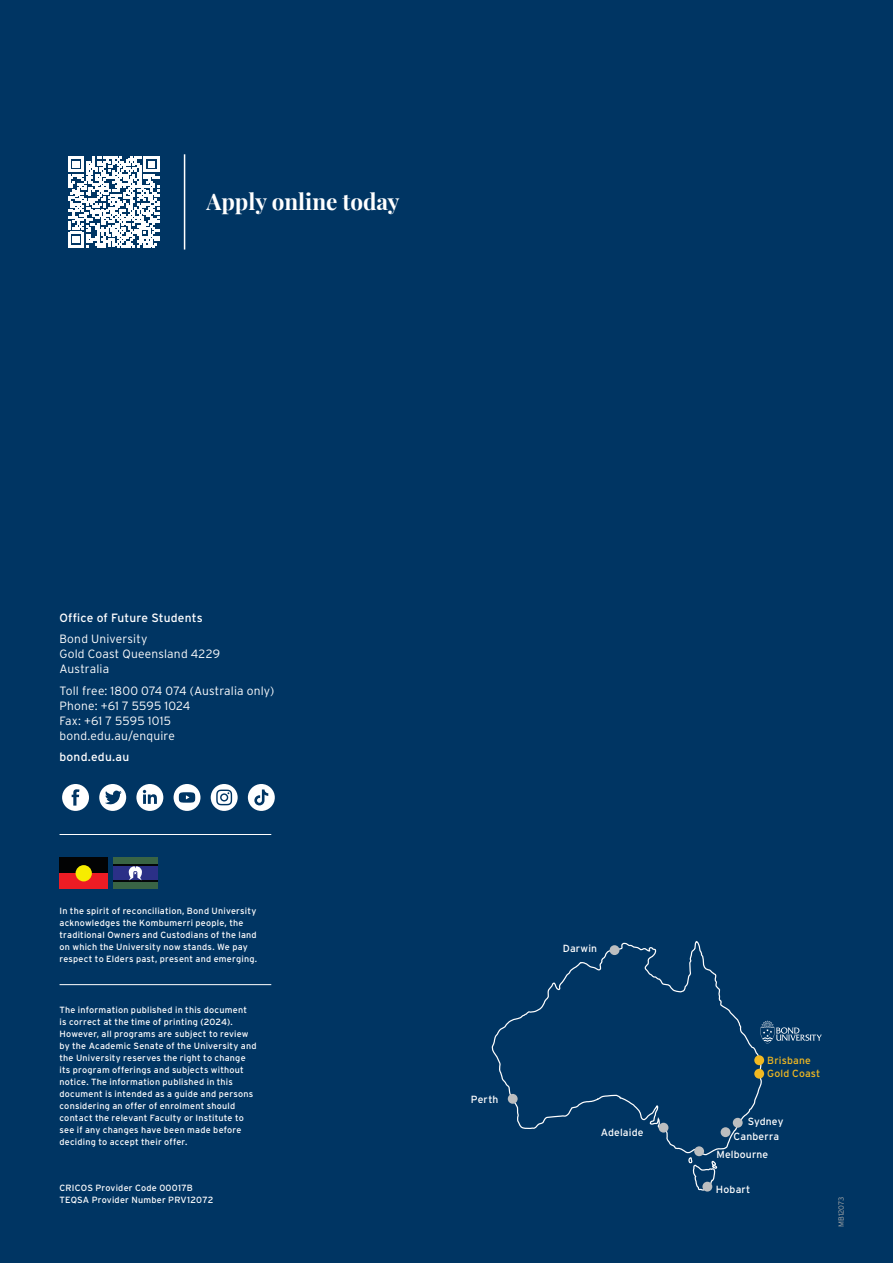
<style>
.page{position:relative;width:893px;height:1263px;background:#003563}
.page>*{position:absolute;margin:0;border:0;box-sizing:border-box;transform-origin:0 0}
.t1{font:700 22.5px "Playfair Display";color:#fff}
.t2{font:300 12px/15px "Interstate";letter-spacing:.015em;color:#fff}
.t3{font:12px "Interstate";letter-spacing:.015em;color:#fff}
.t4{font:10.35px "Interstate";letter-spacing:.015em;color:#fff}
.t5{font:10.35px "Interstate";letter-spacing:.015em;color:#f2b921}
.t6{font:9px/12px "Interstate";letter-spacing:.025em;color:#fff}
.t7{font:300 7.5px "Interstate";letter-spacing:-.005em;color:#a9a9a8}
</style>
<div class="page">
<svg style="left:62px;top:784px;width:27px;height:27px"></svg>
<svg style="left:99px;top:784px;width:27px;height:27px"></svg>
<svg style="left:136px;top:784px;width:27px;height:27px"></svg>
<svg style="left:174px;top:784px;width:26px;height:27px"></svg>
<svg style="left:211px;top:784px;width:27px;height:27px"></svg>
<svg style="left:248px;top:784px;width:27px;height:27px"></svg>
<hr style="left:60px;top:984px;width:211px;height:1px;background:#fff">
<hr style="left:60px;top:834px;width:211px;height:1px;background:#fff">
<svg style="left:491px;top:941px;width:271px;height:215px"></svg>
<svg style="left:688px;top:1157px;width:30px;height:34px"></svg>
<div style="left:754px;top:1069px;width:10px;height:10px;background:#f2b921;border-radius:50%"></div>
<div style="left:754px;top:1055px;width:10px;height:10px;background:#f2b921;border-radius:50%"></div>
<div style="left:733px;top:1118px;width:10px;height:10px;background:#bcbec0;border-radius:50%"></div>
<div style="left:659px;top:1123px;width:9px;height:9px;background:#bcbec0;border-radius:50%"></div>
<div style="left:694px;top:1146px;width:10px;height:10px;background:#bcbec0;border-radius:50%"></div>
<div style="left:508px;top:1094px;width:10px;height:10px;background:#bcbec0;border-radius:50%"></div>
<div style="left:610px;top:945px;width:9px;height:10px;background:#bcbec0;border-radius:50%"></div>
<div style="left:702px;top:1182px;width:10px;height:9px;background:#bcbec0;border-radius:50%"></div>
<div style="left:721px;top:1127px;width:9px;height:10px;background:#bcbec0;border-radius:50%"></div>
<svg style="left:760px;top:1020px;width:62px;height:24px"></svg>
<svg style="left:68px;top:157px;width:91px;height:90px"></svg>
<hr style="left:184px;top:154px;width:1px;height:96px;background:#fff">
<div style="left:113px;top:857px;width:45px;height:32px;background:#2b3087"></div>
<div style="left:113px;top:857px;width:45px;height:9px;background:#396445"></div>
<div style="left:113px;top:881px;width:45px;height:8px;background:#396445"></div>
<hr style="left:113px;top:881px;width:45px;height:1px;background:#040708">
<hr style="left:113px;top:864px;width:45px;height:2px;background:#040708">
<svg style="left:128px;top:866px;width:14px;height:14px"></svg>
<div style="left:60px;top:857px;width:48px;height:32px;background:#ed1c24"></div>
<div style="left:60px;top:857px;width:48px;height:16px;background:#020304"></div>
<div style="left:76px;top:865px;width:16px;height:16px;background:#f7ec00;border-radius:50%"></div>
<h1 class="t1" style="left:206px;top:184px;width:195px">Apply online today</h1>
<h2 class="t3" style="left:60px;top:610px;width:145px">Office of Future Students</h2>
<h2 class="t2" style="left:60px;top:631px;width:162px">Bond University<br>Gold Coast Queensland 4229<br>Australia</h2>
<h2 class="t2" style="left:60px;top:683px;width:216px">Toll free: 1800 074 074 (Australia only)<br>Phone: +61 7 5595 1024<br>Fax: +61 7 5595 1015 bond.edu.au/enquire</h2>
<h2 class="t3" style="left:60px;top:749px;width:71px">bond.edu.au</h2>
<p class="t6" style="left:60px;top:905px;width:199px">In the spirit of reconciliation, Bond University acknowledges the Kombumerri people, the traditional Owners and Custodians of the land on which the University now stands. We pay respect to Elders past, present and emerging.</p>
<p class="t6" style="left:60px;top:1004px;width:199px">The information published in this document<br>is correct at the time of printing (2024).<br>However, all programs are subject to review by the Academic Senate of the University and the University reserves the right to change its program offerings and subjects without notice. The information published in this document is intended as a guide and persons considering an offer of enrolment should contact the relevant Faculty or Institute to see if any changes have been made before deciding to accept their offer.</p>
<p class="t6" style="left:60px;top:1182px;width:155px">CRICOS Provider Code 00017B<br>TEQSA Provider Number PRV12072</p>
<p class="t4" style="left:471px;top:1093px;width:29px">Perth</p>
<p class="t4" style="left:563px;top:942px;width:36px">Darwin</p>
<p class="t4" style="left:601px;top:1126px;width:44px">Adelaide</p>
<p class="t5" style="left:767px;top:1054px;width:45px">Brisbane</p>
<p class="t5" style="left:767px;top:1067px;width:55px">Gold Coast</p>
<p class="t4" style="left:748px;top:1115px;width:37px">Sydney</p>
<p class="t4" style="left:716px;top:1148px;width:53px">Melbourne</p>
<p class="t4" style="left:733px;top:1130px;width:47px">Canberra</p>
<p class="t4" style="left:716px;top:1183px;width:36px">Hobart</p>
<p class="t7" style="left:836px;top:1226px;width:31px;rotate:-90deg">MB12073</p>
</div>
